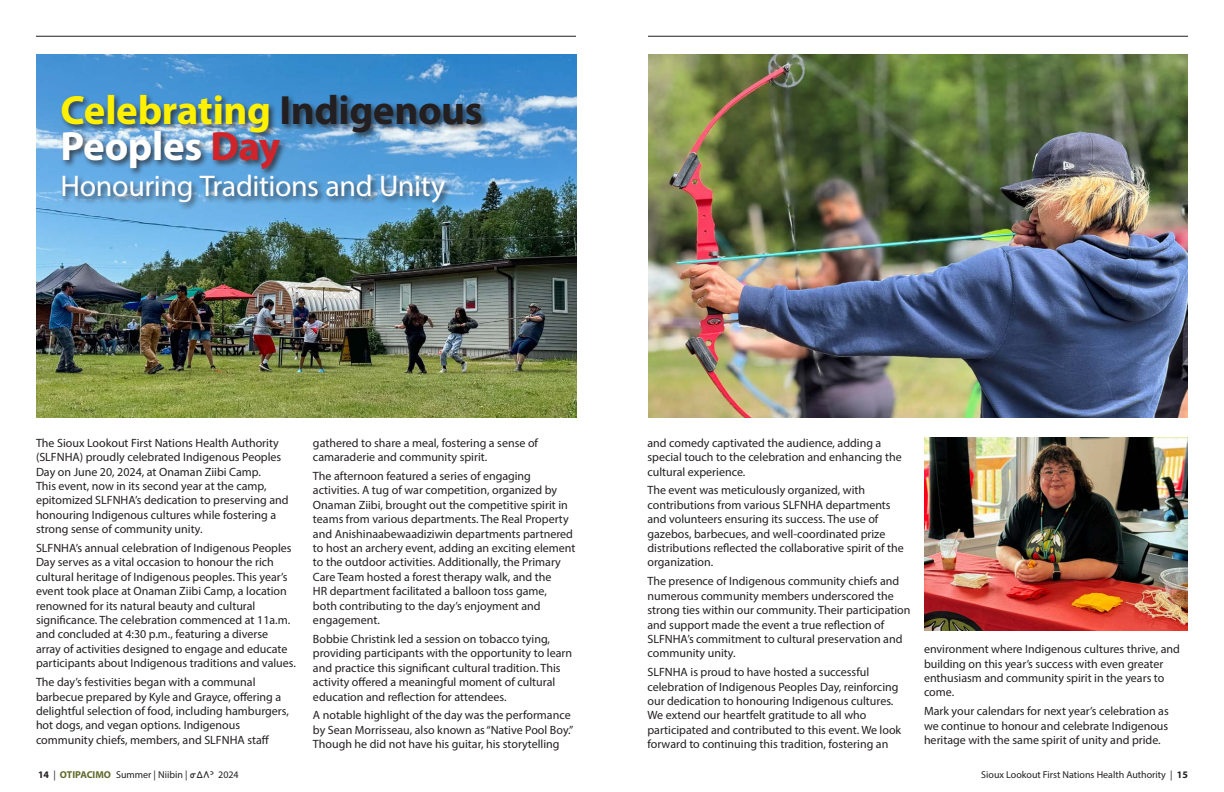
<style>
.page{position:relative;width:1224px;height:792px;background:#fff}
.page>*{position:absolute;margin:0;border:0;box-sizing:border-box;transform-origin:0 0}
.P_-_Paragraph_Style1{font:700 41px/36px "Myriad Pro";letter-spacing:-.01em;color:#fff101}
.P_-_Paragraph_Style1-2{font:30px "Myriad Pro";letter-spacing:-.01em;color:#fff}
.Larger_Bullet_List{font:12px/14.4px "Myriad Pro";color:#231f20}
.t1{font:10px "Myriad Pro";color:#231f20}
.s1{color:#231f20}
.s2{color:#fff}
.s3{color:#d1232a}
.s4{font-weight:700}
.s5{font-weight:700;color:#616a2c}
.s6{font-family:"Aboriginal Sans"}
</style>
<div class="page">
<hr style="left:36px;top:36px;width:540px;height:1px;background:#231f20">
<img style="left:36px;top:54px;width:540px;height:364px">
<div style="left:60px;top:93px;width:430px;height:118px;background:#231f20;opacity:.75"></div>
<hr style="left:648px;top:36px;width:540px;height:1px;background:#231f20">
<img style="left:648px;top:54px;width:539px;height:364px">
<img style="left:924px;top:438px;width:263px;height:193px">
<p class="P_-_Paragraph_Style1" style="left:60px;top:91px;width:424px">Celebrating <span class="s1">Indigenous<br></span><span class="s2">Peoples</span> <span class="s3">Day</span></p>
<p class="P_-_Paragraph_Style1-2" style="left:60px;top:168px;width:386px">Honouring Traditions and Unity</p>
<p class="Larger_Bullet_List" style="left:36px;top:435px;width:254px">The Sioux Lookout First Nations Health Authority (SLFNHA) proudly celebrated Indigenous Peoples Day on June 20, 2024, at Onaman Ziibi Camp.<br>This event, now in its second year at the camp, epitomized SLFNHA’s dedication to preserving and honouring Indigenous cultures while fostering a strong sense of community unity.</p>
<p class="Larger_Bullet_List" style="left:36px;top:541px;width:262px">SLFNHA’s annual celebration of Indigenous Peoples Day serves as a vital occasion to honour the rich cultural heritage of Indigenous peoples. This year’s event took place at Onaman Ziibi Camp, a location renowned for its natural beauty and cultural significance. The celebration commenced at 11a.m. and concluded at 4:30 p.m., featuring a diverse array of activities designed to engage and educate participants about Indigenous traditions and values.</p>
<p class="Larger_Bullet_List" style="left:36px;top:675px;width:254px">The day’s festivities began with a communal barbecue prepared by Kyle and Grayce, offering a delightful selection of food, including hamburgers, hot dogs, and vegan options. Indigenous community chiefs, members, and SLFNHA staff</p>
<p class="Larger_Bullet_List" style="left:313px;top:435px;width:227px">gathered to share a meal, fostering a sense of camaraderie and community spirit.</p>
<p class="Larger_Bullet_List" style="left:313px;top:469px;width:264px">The afternoon featured a series of engaging activities. A tug of war competition, organized by Onaman Ziibi, brought out the competitive spirit in teams from various departments. The Real Property and Anishinaabewaadiziwin departments partnered to host an archery event, adding an exciting element to the outdoor activities. Additionally, the Primary Care Team hosted a forest therapy walk, and the<br>HR department facilitated a balloon toss game,<br>both contributing to the day’s enjoyment and engagement.</p>
<p class="Larger_Bullet_List" style="left:313px;top:632px;width:261px">Bobbie Christink led a session on tobacco tying, providing participants with the opportunity to learn and practice this significant cultural tradition. This activity offered a meaningful moment of cultural education and reflection for attendees.</p>
<p class="Larger_Bullet_List" style="left:313px;top:708px;width:262px">A notable highlight of the day was the performance by Sean Morrisseau, also known as “Native Pool Boy.”<br>Though he did not have his guitar, his storytelling</p>
<p class="Larger_Bullet_List" style="left:648px;top:435px;width:256px">and comedy captivated the audience, adding a special touch to the celebration and enhancing the cultural experience.</p>
<p class="Larger_Bullet_List" style="left:648px;top:483px;width:258px">The event was meticulously organized, with contributions from various SLFNHA departments and volunteers ensuring its success. The use of gazebos, barbecues, and well-coordinated prize distributions reflected the collaborative spirit of the organization.</p>
<p class="Larger_Bullet_List" style="left:648px;top:574px;width:264px">The presence of Indigenous community chiefs and numerous community members underscored the strong ties within our community. Their participation and support made the event a true reflection of SLFNHA’s commitment to cultural preservation and community unity.</p>
<p class="Larger_Bullet_List" style="left:648px;top:665px;width:255px">SLFNHA is proud to have hosted a successful celebration of Indigenous Peoples Day, reinforcing our dedication to honouring Indigenous cultures.<br>We extend our heartfelt gratitude to all who participated and contributed to this event. We look forward to continuing this tradition, fostering an</p>
<p class="Larger_Bullet_List" style="left:924px;top:642px;width:257px">environment where Indigenous cultures thrive, and building on this year’s success with even greater enthusiasm and community spirit in the years to come.</p>
<p class="Larger_Bullet_List" style="left:924px;top:704px;width:246px;text-align:justify">Mark your calendars for next year’s celebration as we continue to honour and celebrate Indigenous heritage with the same spirit of unity and pride.</p>
<p class="t1" style="left:38px;top:768px;width:202px"><span class="s4">14</span> | <span class="s5">OTIPACIMO</span> Summer | Niibin | <span class="s6">ᓂᐃᐱᐣ</span> 2024</p>
<p class="t1" style="left:981px;top:768px;width:208px">Sioux Lookout First Nations Health Authority | <span class="s4">15</span></p>
</div>
